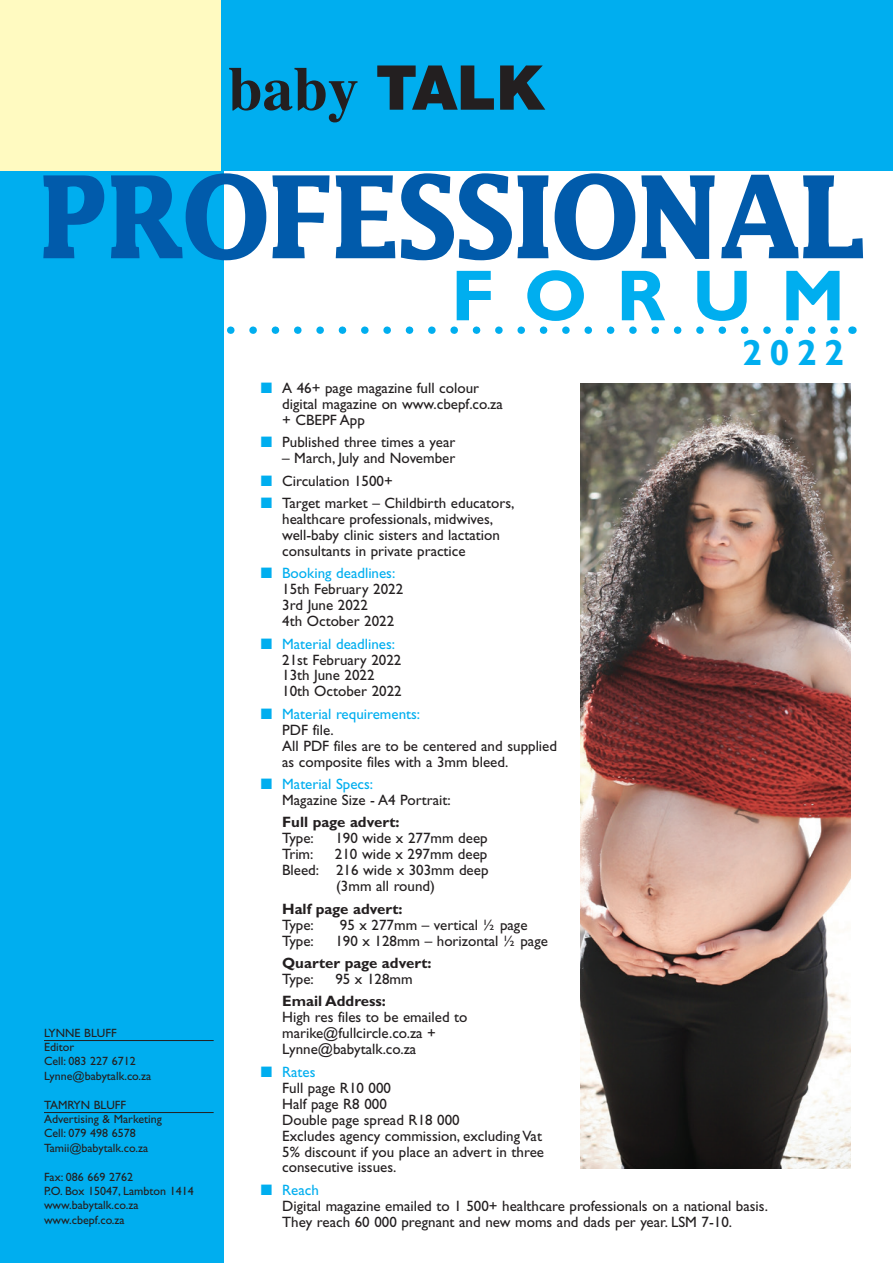
<style>
.page{position:relative;width:893px;height:1263px;background:#fff}
.page>*{position:absolute;margin:0;border:0;box-sizing:border-box;transform-origin:0 0}
.t1{font:700 61.8px "Times";color:#231f20}
.t2{font:700 36.45px "Gill Sans";color:#00aeef}
.t3{font:15px/15.9px "Gill Sans";color:#231f20}
.t4{font:700 15px "Gill Sans";color:#231f20}
.t5{font:12px/14.4px "Gill Sans";color:#231f20}
.s1{font-family:"Helvetica Neue";font-weight:900}
.s2{color:#00aeef}
</style>
<div class="page">
<div style="left:0;top:68px;width:224px;height:1195px;background:#00aeef"></div>
<div style="left:0;top:0;width:280px;height:170px;background:#fffac1"></div>
<div style="left:221px;top:0;width:672px;height:170px;background:#00aeef"></div>
<svg style="left:227px;top:270px;width:613px;height:64px"></svg>
<svg style="left:43px;top:173px;width:820px;height:87px"></svg>
<img style="left:580px;top:383px;width:270px;height:785px">
<hr style="left:44px;top:1040px;width:170px;height:1px;background:#231f20">
<hr style="left:44px;top:1112px;width:170px;height:1px;background:#231f20">
<h1 class="t1" style="left:228px;top:30px;width:318px">baby <span class="s1">TALK</span></h1>
<p class="t5" style="left:44px;top:1025px;width:109px">LYNNE BLUFF<br>Editor<br>Cell: 083 227 6712<br>Lynne@babytalk.co.za</p>
<p class="t5" style="left:44px;top:1097px;width:119px">TAMRYN BLUFF<br>Advertising &amp; Marketing<br>Cell: 079 498 6578<br>Tamii@babytalk.co.za</p>
<p class="t5" style="left:44px;top:1169px;width:151px">Fax: 086 669 2762<br>P.O. Box 15047, Lambton 1414 www.babytalk.co.za www.cbepf.co.za</p>
<h2 class="t2" style="left:742px;top:331px;width:104px">2022</h2>
<p class="t3" style="left:282px;top:380px;width:222px;text-indent:-21px"><span class="s2">■</span> A 46+ page magazine full colour digital magazine on www.cbepf.co.za + CBEPF App</p>
<p class="t3" style="left:261px;top:434px;width:196px"><span class="s2">■</span> Published three times a year</p>
<p class="t3" style="left:282px;top:450px;width:175px">– March, July and November</p>
<p class="t3" style="left:261px;top:473px;width:133px"><span class="s2">■</span> Circulation 1500+</p>
<p class="t3" style="left:282px;top:495px;width:234px;text-indent:-21px"><span class="s2">■</span> Target market – Childbirth educators, healthcare professionals, midwives, well-baby clinic sisters and lactation consultants in private practice</p>
<p class="t3" style="left:282px;top:565px;width:122px;text-indent:-21px"><span class="s2">■ Booking deadlines:<br></span>15th February 2022<br>3rd June 2022<br>4th October 2022</p>
<p class="t3" style="left:282px;top:635px;width:121px;text-indent:-21px"><span class="s2">■ Material deadlines:<br></span>21st February 2022<br>13th June 2022<br>10th October 2022</p>
<p class="t3" style="left:282px;top:706px;width:276px;text-indent:-21px"><span class="s2">■ Material requirements:<br></span>PDF file.<br>All PDF files are to be centered and supplied as composite files with a 3mm bleed.</p>
<p class="t3" style="left:282px;top:776px;width:170px;text-indent:-21px"><span class="s2">■ Material Specs:<br></span>Magazine Size - A4 Portrait:</p>
<p class="t4" style="left:282px;top:813px;width:119px">Full page advert:</p>
<p class="t3" style="left:282px;top:830px;width:33px">Type:</p>
<p class="t3" style="left:335px;top:830px;width:154px">190 wide x 277mm deep</p>
<p class="t3" style="left:282px;top:846px;width:33px">Trim:</p>
<p class="t3" style="left:335px;top:846px;width:154px">210 wide x 297mm deep</p>
<p class="t3" style="left:282px;top:862px;width:208px">Bleed: 216 wide x 303mm deep</p>
<p class="t3" style="left:336px;top:878px;width:100px">(3mm all round)</p>
<p class="t4" style="left:282px;top:900px;width:122px">Half page advert:</p>
<p class="t3" style="left:282px;top:917px;width:33px">Type:</p>
<p class="t3" style="left:340px;top:917px;width:189px">95 x 277mm – vertical ½ page</p>
<p class="t3" style="left:282px;top:932px;width:33px">Type:</p>
<p class="t3" style="left:335px;top:932px;width:214px">190 x 128mm – horizontal ½ page</p>
<p class="t4" style="left:282px;top:954px;width:151px">Quarter page advert:</p>
<p class="t3" style="left:282px;top:971px;width:33px">Type:</p>
<p class="t3" style="left:335px;top:971px;width:79px">95 x 128mm</p>
<p class="t4" style="left:282px;top:992px;width:105px">Email Address:</p>
<p class="t3" style="left:282px;top:1009px;width:187px">High res files to be emailed to marike@fullcircle.co.za +<br>Lynne@babytalk.co.za</p>
<p class="t3" style="left:282px;top:1063px;width:263px;text-indent:-21px"><span class="s2">■ Rates<br></span>Full page R10 000<br>Half page R8 000<br>Double page spread R18 000<br>Excludes agency commission, excluding Vat<br>5% discount if you place an advert in three consecutive issues.</p>
<p class="t3" style="left:282px;top:1182px;width:487px;text-indent:-21px"><span class="s2">■ Reach<br></span>Digital magazine emailed to 1 500+ healthcare professionals on a national basis.<br>They reach 60 000 pregnant and new moms and dads per year. LSM 7-10.</p>
</div>
